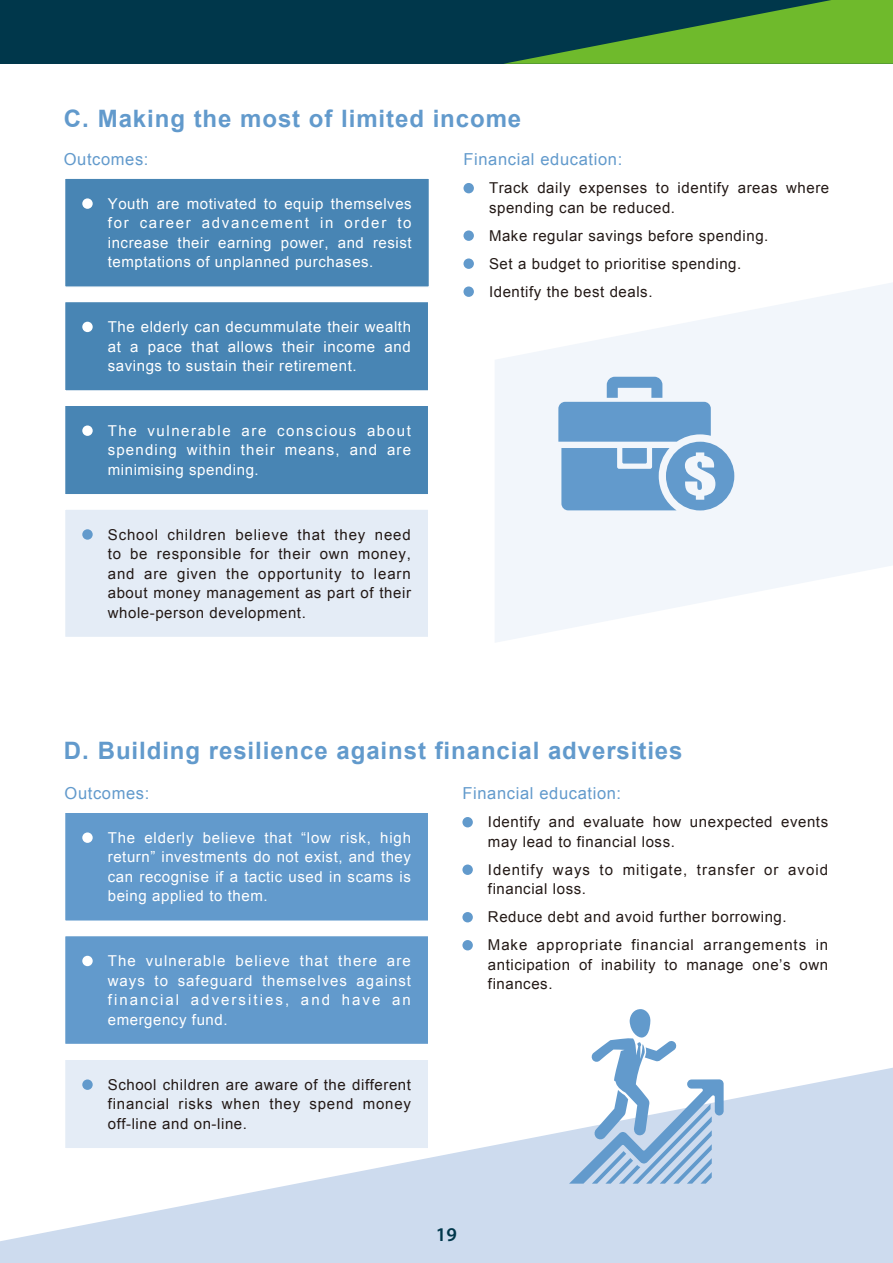
<style>
.page{position:relative;width:893px;height:1263px;background:#fff}
.page>*{position:absolute;margin:0;border:0;box-sizing:border-box;transform-origin:0 0}
.t1{font:700 24px "Arial";letter-spacing:.04em;color:#629acc}
.t2{font:600 19.5px "Myriad Pro";color:#00374b}
.t3{font:16.5px "Arial";letter-spacing:.04em;color:#629acc}
.t4{font:15px/19.5px "Arial";letter-spacing:.04em;color:#fff;text-align:justify}
.t5{font:15px/19.5px "Arial";letter-spacing:.04em;color:#231916}
.t6{font:15px/28px "Arial";letter-spacing:.06em;color:#231916}
.t7{font:15px/19.5px "Arial";letter-spacing:.065em;color:#231916}
</style>
<div class="page">
<svg style="left:0;top:1068px;width:893px;height:195px;fill:#cddbee"></svg>
<svg style="left:495px;top:283px;width:398px;height:359px;fill:#f2f6fb"></svg>
<div style="left:463px;top:183px;width:11px;height:10px;background:#629acc;border-radius:50%"></div>
<div style="left:463px;top:230px;width:11px;height:11px;background:#629acc;border-radius:50%"></div>
<div style="left:463px;top:258px;width:11px;height:11px;background:#629acc;border-radius:50%"></div>
<div style="left:463px;top:286px;width:11px;height:11px;background:#629acc;border-radius:50%"></div>
<div style="left:462px;top:817px;width:11px;height:10px;background:#629acc;border-radius:50%"></div>
<div style="left:462px;top:864px;width:11px;height:11px;background:#629acc;border-radius:50%"></div>
<div style="left:462px;top:912px;width:11px;height:10px;background:#629acc;border-radius:50%"></div>
<div style="left:462px;top:940px;width:11px;height:10px;background:#629acc;border-radius:50%"></div>
<div style="left:65px;top:178px;width:364px;height:109px;background:#4885b4"></div>
<div style="left:82px;top:198px;width:11px;height:11px;background:#fff;border-radius:50%"></div>
<div style="left:64px;top:177px;width:366px;height:111px;border:2px solid #fff"></div>
<div style="left:65px;top:812px;width:364px;height:109px;background:#629acc"></div>
<div style="left:82px;top:832px;width:11px;height:11px;background:#fff;border-radius:50%"></div>
<div style="left:64px;top:811px;width:365px;height:111px;border:2px solid #fff"></div>
<div style="left:65px;top:301px;width:364px;height:90px;background:#4885b4"></div>
<div style="left:82px;top:322px;width:11px;height:10px;background:#fff;border-radius:50%"></div>
<div style="left:64px;top:301px;width:365px;height:91px;border:2px solid #fff"></div>
<div style="left:65px;top:935px;width:364px;height:109px;background:#629acc"></div>
<div style="left:82px;top:956px;width:11px;height:10px;background:#fff;border-radius:50%"></div>
<div style="left:64px;top:935px;width:365px;height:110px;border:2px solid #fff"></div>
<div style="left:65px;top:405px;width:364px;height:90px;background:#4885b4"></div>
<div style="left:82px;top:425px;width:11px;height:11px;background:#fff;border-radius:50%"></div>
<div style="left:64px;top:404px;width:365px;height:91px;border:2px solid #fff"></div>
<div style="left:65px;top:1059px;width:364px;height:90px;background:#e4ecf6"></div>
<div style="left:82px;top:1079px;width:11px;height:11px;background:#629acc;border-radius:50%"></div>
<div style="left:64px;top:1058px;width:365px;height:91px;border:2px solid #fff"></div>
<div style="left:65px;top:509px;width:364px;height:128px;background:#e4ecf6"></div>
<div style="left:82px;top:529px;width:11px;height:11px;background:#629acc;border-radius:50%"></div>
<div style="left:64px;top:508px;width:365px;height:130px;border:2px solid #fff"></div>
<svg style="left:558px;top:377px;width:176px;height:133px"></svg>
<svg style="left:569px;top:1009px;width:155px;height:174px"></svg>
<div style="left:0;top:0;width:893px;height:64px;background:#00374b"></div>
<svg style="left:504px;top:0;width:389px;height:64px"></svg>
<h1 class="t1" style="left:64px;top:102px;width:459px">C. Making the most of limited income</h1>
<p class="t3" style="left:463px;top:149px;width:160px">Financial education:</p>
<p class="t5" style="left:489px;top:178px;width:342px">Track daily expenses to identify areas where spending can be reduced.</p>
<p class="t5" style="left:489px;top:222px;width:281px;line-height:28px">Make regular savings before spending.<br>Set a budget to prioritise spending.<br>Identify the best deals.</p>
<p class="t3" style="left:64px;top:149px;width:86px">Outcomes:</p>
<p class="t4" style="left:108px;top:194px;width:305px">Youth are motivated to equip themselves for career advancement in order to increase their earning power, and resist temptations of unplanned purchases.</p>
<p class="t4" style="left:108px;top:317px;width:305px">The elderly can decummulate their wealth at a pace that allows their income and savings to sustain their retirement.</p>
<p class="t4" style="left:108px;top:421px;width:305px">The vulnerable are conscious about spending within their means, and are minimising spending.</p>
<p class="t5" style="left:108px;top:525px;width:305px;text-align:justify">School children believe that they need to be responsible for their own money, and are given the opportunity to learn about money management as part of their whole-person development.</p>
<h1 class="t1" style="left:64px;top:734px;width:620px">D. Building resilience against financial adversities</h1>
<p class="t3" style="left:462px;top:783px;width:160px">Financial education:</p>
<p class="t5" style="left:488px;top:812px;width:342px">Identify and evaluate how unexpected events may lead to financial loss.</p>
<p class="t7" style="left:488px;top:860px;width:342px">Identify ways to mitigate, transfer or avoid financial loss.</p>
<p class="t6" style="left:488px;top:903px;width:342px">Reduce debt and avoid further borrowing.<br>Make appropriate financial arrangements in</p>
<p class="t5" style="left:488px;top:955px;width:342px">anticipation of inability to manage one’s own finances.</p>
<p class="t3" style="left:65px;top:783px;width:86px">Outcomes:</p>
<p class="t4" style="left:108px;top:828px;width:305px">The elderly believe that “low risk, high return” investments do not exist, and they can recognise if a tactic used in scams is being applied to them.</p>
<p class="t4" style="left:108px;top:951px;width:305px">The vulnerable believe that there are ways to safeguard themselves against financial adversities, and have an emergency fund.</p>
<p class="t5" style="left:108px;top:1075px;width:305px;text-align:justify">School children are aware of the different financial risks when they spend money off-line and on-line.</p>
<h2 class="t2" style="left:436px;top:1222px;width:23px">19</h2>
</div>
